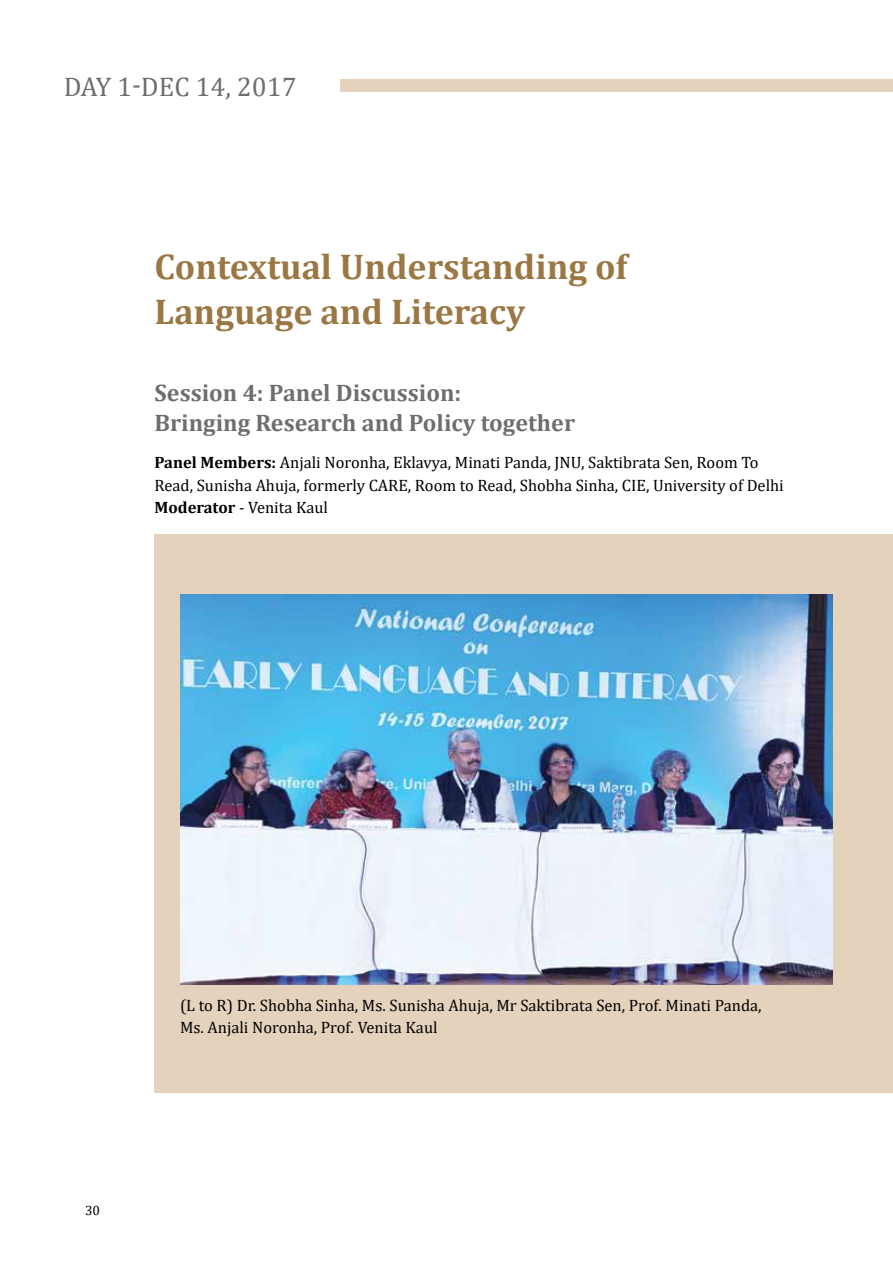
<style>
.page{position:relative;width:893px;height:1263px;background:#fff}
.page>*{position:absolute;margin:0;border:0;box-sizing:border-box;transform-origin:0 0}
.t1{font:700 36px/45px "Cambria";color:#9a7743}
.t2{font:27px "Cambria";color:#6d6e71}
.t3{font:700 24px/30px "Cambria";color:#6d6e71}
.t4{font:16.5px/22.5px "Cambria";color:#000}
.t5{font:13.5px "Cambria";color:#000}
.s1{font-weight:700}
</style>
<div class="page">
<div style="left:340px;top:79px;width:553px;height:12px;background:#e4d2bc"></div>
<div style="left:154px;top:535px;width:739px;height:558px;background:#e4d2bc"></div>
<img style="left:180px;top:594px;width:653px;height:390px">
<h2 class="t2" style="left:64px;top:70px;width:234px">DAY 1-DEC 14, 2017</h2>
<p class="t1" style="left:154px;top:243px;width:474px">Contextual Understanding of<br>Language and Literacy</p>
<p class="t3" style="left:154px;top:377px;width:422px">Session 4: Panel Discussion:<br>Bringing Research and Policy together</p>
<p class="t4" style="left:154px;top:451px;width:631px"><span class="s1">Panel Members:</span> Anjali Noronha, Eklavya, Minati Panda, JNU, Saktibrata Sen, Room To<br>Read, Sunisha Ahuja, formerly CARE, Room to Read, Shobha Sinha, CIE, University of Delhi<br><span class="s1">Moderator</span> - Venita Kaul</p>
<p class="t5" style="left:85px;top:1202px;width:16px">30</p>
<p class="t4" style="left:180px;top:994px;width:583px">(L to R) Dr. Shobha Sinha, Ms. Sunisha Ahuja, Mr Saktibrata Sen, Prof. Minati Panda,<br>Ms. Anjali Noronha, Prof. Venita Kaul</p>
</div>
